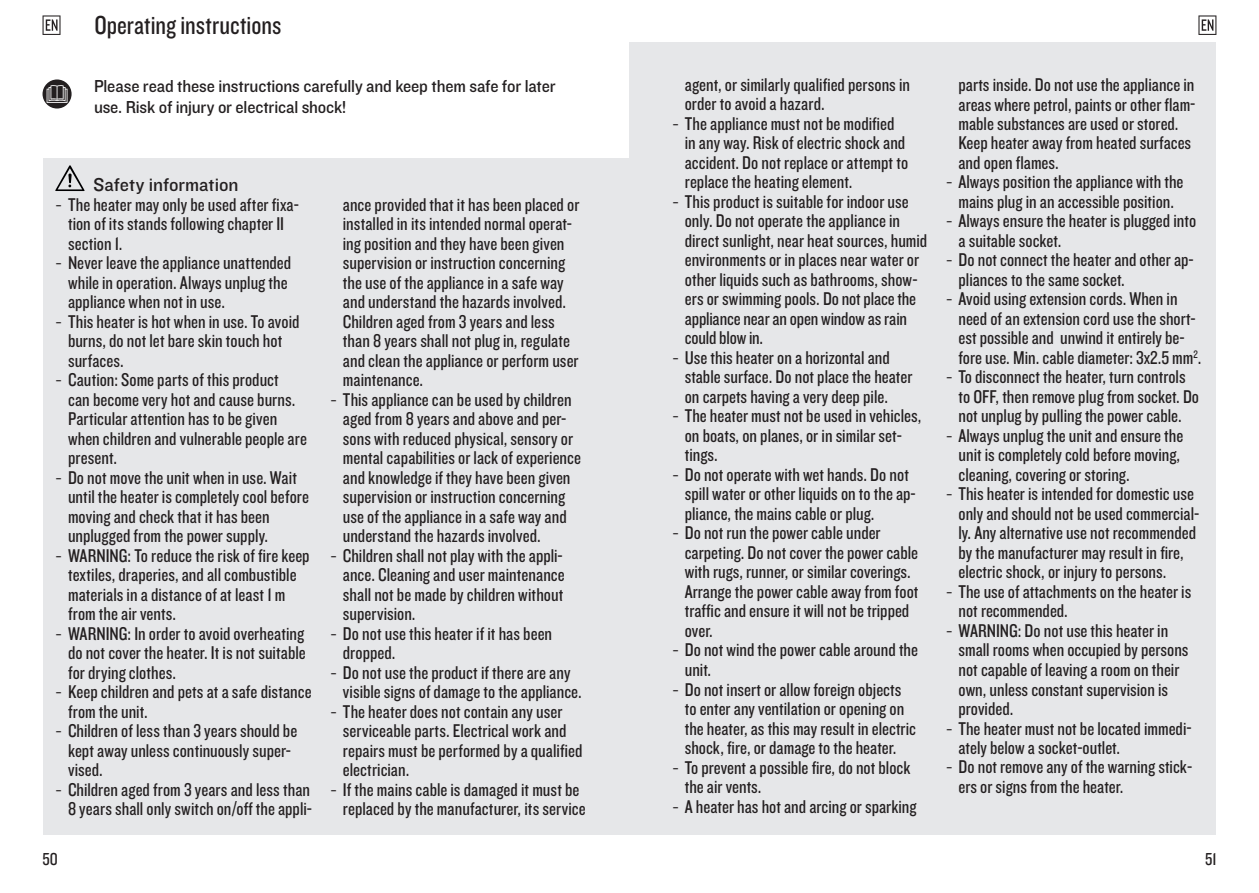
<style>
.page{position:relative;width:1259px;height:893px;background:#fff}
.page>*{position:absolute;margin:0;border:0;box-sizing:border-box;transform-origin:0 0}
.t1{font:27px "Knockout 29 Junior Ltweight";color:#231f20}
.t2{font:19.2px/19.5px "Knockout 29 Junior Ltweight";color:#231f20}
.t3{font:19.2px "Knockout 31 Junior Middlewt";color:#231f20}
.t4{font:18px/21px "Knockout 31 Junior Middlewt";letter-spacing:-.01em;color:#231f20;scale:.95 1}
.t5{font:18px "Knockout 29 Junior Ltweight";color:#231f20}
.s1{font-family:"Helvetica Neue LTW1 G";font-weight:300}
</style>
<div class="page">
<svg style="left:43px;top:15px;width:18px;height:20px"></svg>
<div style="left:43px;top:158px;width:586px;height:677px;background:#e6e7e9"></div>
<svg style="left:55px;top:165px;width:30px;height:26px"></svg>
<svg style="left:43px;top:79px;width:29px;height:30px"></svg>
<svg style="left:47px;top:85px;width:20px;height:18px"></svg>
<svg style="left:1198px;top:15px;width:18px;height:20px"></svg>
<div style="left:629px;top:43px;width:587px;height:792px;background:#e6e7e9"></div>
<p class="t1" style="left:94px;top:7px;width:188px">Operating instructions</p>
<p class="t4" style="left:94px;top:75px;width:487px">Please read these instructions carefully and keep them safe for later use. Risk of injury or electrical shock!</p>
<p class="t3" style="left:94px;top:171px;width:146px">Safety information</p>
<p class="t2" style="left:68px;top:194px;width:232px;text-indent:-13px"><span class="s1">-</span> The heater may only be used after fixa&shy;tion of its stands following chapter II section 1.</p>
<p class="t2" style="left:68px;top:252px;width:225px;text-indent:-13px"><span class="s1">-</span> Never leave the appliance unattended while in operation. Always unplug the appliance when not in use.</p>
<p class="t2" style="left:68px;top:311px;width:233px;text-indent:-13px"><span class="s1">-</span> This heater is hot when in use. To avoid burns, do not let bare skin touch hot surfaces.</p>
<p class="t2" style="left:68px;top:369px;width:240px;text-indent:-13px"><span class="s1">-</span> Caution: Some parts of this product<br>can become very hot and cause burns.<br>Particular attention has to be given when children and vulnerable people are present.</p>
<p class="t2" style="left:68px;top:467px;width:242px;text-indent:-13px"><span class="s1">-</span> Do not move the unit when in use. Wait until the heater is completely cool before moving and check that it has been unplugged from the power supply.</p>
<p class="t2" style="left:68px;top:545px;width:243px;text-indent:-13px"><span class="s1">-</span> WARNING: To reduce the risk of fire keep textiles, draperies, and all combustible materials in a distance of at least 1 m from the air vents.</p>
<p class="t2" style="left:68px;top:623px;width:239px;text-align:justify;text-indent:-13px"><span class="s1">-</span> WARNING: In order to avoid overheating do not cover the heater. It is not suitable for drying clothes.</p>
<p class="t2" style="left:68px;top:681px;width:245px;text-indent:-13px"><span class="s1">-</span> Keep children and pets at a safe distance from the unit.</p>
<p class="t2" style="left:68px;top:720px;width:231px;text-indent:-13px"><span class="s1">-</span> Children of less than 3 years should be kept away unless continuously super&shy;vised.</p>
<p class="t2" style="left:55px;top:779px;width:258px;text-align:right"><span class="s1">-</span> Children aged from 3 years and less than<br>8 years shall only switch on/off the appli-</p>
<p class="t5" style="left:43px;top:847px;width:17px">50</p>
<p class="t2" style="left:343px;top:194px;width:238px">ance provided that it has been placed or installed in its intended normal operat&shy;ing position and they have been given supervision or instruction concerning the use of the appliance in a safe way and understand the hazards involved.<br>Children aged from 3 years and less than 8 years shall not plug in, regulate and clean the appliance or perform user maintenance.</p>
<p class="t2" style="left:343px;top:389px;width:240px;text-indent:-13px"><span class="s1">-</span> This appliance can be used by children aged from 8 years and above and per&shy;sons with reduced physical, sensory or mental capabilities or lack of experience and knowledge if they have been given supervision or instruction concerning use of the appliance in a safe way and understand the hazards involved.</p>
<p class="t2" style="left:343px;top:545px;width:223px;text-align:justify;text-indent:-13px"><span class="s1">-</span> Children shall not play with the appli&shy;ance. Cleaning and user maintenance shall not be made by children without supervision.</p>
<p class="t2" style="left:343px;top:623px;width:211px;text-indent:-13px"><span class="s1">-</span> Do not use this heater if it has been dropped.</p>
<p class="t2" style="left:343px;top:662px;width:240px;text-indent:-13px"><span class="s1">-</span> Do not use the product if there are any visible signs of damage to the appliance.</p>
<p class="t2" style="left:343px;top:701px;width:241px;text-indent:-13px"><span class="s1">-</span> The heater does not contain any user serviceable parts. Electrical work and repairs must be performed by a qualified electrician.</p>
<p class="t2" style="left:343px;top:779px;width:244px;text-indent:-13px"><span class="s1">-</span> If the mains cable is damaged it must be replaced by the manufacturer, its service</p>
<p class="t2" style="left:685px;top:74px;width:227px">agent, or similarly qualified persons in order to avoid a hazard.</p>
<p class="t2" style="left:685px;top:113px;width:225px;text-indent:-13px"><span class="s1">-</span> The appliance must not be modified in any way. Risk of electric shock and accident. Do not replace or attempt to replace the heating element.</p>
<p class="t2" style="left:685px;top:191px;width:244px;text-indent:-13px"><span class="s1">-</span> This product is suitable for indoor use only. Do not operate the appliance in direct sunlight, near heat sources, humid environments or in places near water or other liquids such as bathrooms, show&shy;ers or swimming pools. Do not place the appliance near an open window as rain could blow in.</p>
<p class="t2" style="left:685px;top:347px;width:229px;text-indent:-13px"><span class="s1">-</span> Use this heater on a horizontal and stable surface. Do not place the heater on carpets having a very deep pile.</p>
<p class="t2" style="left:685px;top:406px;width:238px;text-indent:-13px"><span class="s1">-</span> The heater must not be used in vehicles, on boats, on planes, or in similar set&shy;tings.</p>
<p class="t2" style="left:685px;top:464px;width:232px;text-indent:-13px"><span class="s1">-</span> Do not operate with wet hands. Do not spill water or other liquids on to the ap&shy;pliance, the mains cable or plug.</p>
<p class="t2" style="left:685px;top:522px;width:235px;text-indent:-13px"><span class="s1">-</span> Do not run the power cable under carpeting. Do not cover the power cable with rugs, runner, or similar coverings.<br>Arrange the power cable away from foot traffic and ensure it will not be tripped over.</p>
<p class="t2" style="left:685px;top:640px;width:235px;text-indent:-13px"><span class="s1">-</span> Do not wind the power cable around the unit.</p>
<p class="t2" style="left:685px;top:679px;width:233px;text-indent:-13px"><span class="s1">-</span> Do not insert or allow foreign objects to enter any ventilation or opening on the heater, as this may result in electric shock, fire, or damage to the heater.</p>
<p class="t2" style="left:685px;top:757px;width:227px;text-indent:-13px"><span class="s1">-</span> To prevent a possible fire, do not block the air vents.</p>
<p class="t2" style="left:672px;top:796px;width:246px"><span class="s1">-</span> A heater has hot and arcing or sparking</p>
<p class="t2" style="left:958px;top:74px;width:238px">parts inside. Do not use the appliance in areas where petrol, paints or other flam&shy;mable substances are used or stored.<br>Keep heater away from heated surfaces and open flames.</p>
<p class="t2" style="left:945px;top:172px;width:239px;text-align:center"><span class="s1">-</span> Always position the appliance with the mains plug in an accessible position.</p>
<p class="t2" style="left:958px;top:211px;width:239px;text-indent:-13px"><span class="s1">-</span> Always ensure the heater is plugged into a suitable socket.</p>
<p class="t2" style="left:958px;top:250px;width:237px;text-indent:-13px"><span class="s1">-</span> Do not connect the heater and other ap&shy;pliances to the same socket.</p>
<p class="t2" style="left:958px;top:289px;width:244px;text-indent:-13px"><span class="s1">-</span> Avoid using extension cords. When in need of an extension cord use the short&shy;est possible and unwind it entirely be&shy;fore use. Min. cable diameter: 3x2.5 mm<sup>2</sup>.</p>
<p class="t2" style="left:958px;top:366px;width:242px;text-indent:-13px"><span class="s1">-</span> To disconnect the heater, turn controls to OFF, then remove plug from socket. Do not unplug by pulling the power cable.</p>
<p class="t2" style="left:958px;top:425px;width:226px;text-indent:-13px"><span class="s1">-</span> Always unplug the unit and ensure the unit is completely cold before moving, cleaning, covering or storing.</p>
<p class="t2" style="left:958px;top:484px;width:242px;text-indent:-13px"><span class="s1">-</span> This heater is intended for domestic use only and should not be used commercial&shy;ly. Any alternative use not recommended by the manufacturer may result in fire, electric shock, or injury to persons.</p>
<p class="t2" style="left:958px;top:581px;width:234px;text-indent:-13px"><span class="s1">-</span> The use of attachments on the heater is not recommended.</p>
<p class="t2" style="left:958px;top:620px;width:231px;text-indent:-13px"><span class="s1">-</span> WARNING: Do not use this heater in small rooms when occupied by persons not capable of leaving a room on their own, unless constant supervision is provided.</p>
<p class="t2" style="left:958px;top:718px;width:235px;text-indent:-13px"><span class="s1">-</span> The heater must not be located immedi&shy;ately below a socket-outlet.</p>
<p class="t2" style="left:958px;top:757px;width:235px;text-indent:-13px"><span class="s1">-</span> Do not remove any of the warning stick&shy;ers or signs from the heater.</p>
<p class="t5" style="left:1205px;top:847px;width:13px">51</p>
</div>
